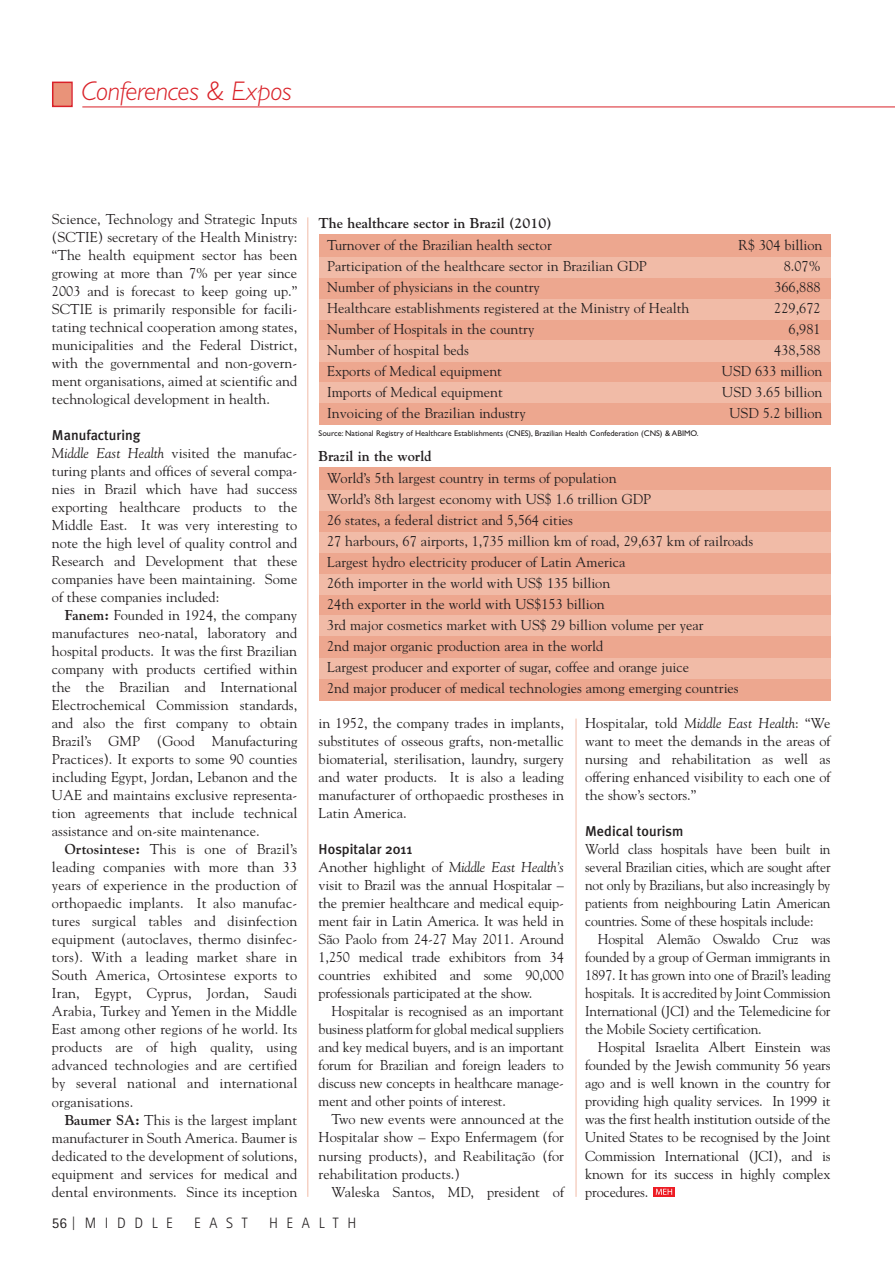
<style>
.page{position:relative;width:895px;height:1264px;background:#fff}
.page>*{position:absolute;margin:0;border:0;box-sizing:border-box;transform-origin:0 0}
.t1{font:italic 300 27px "Gill Sans";letter-spacing:-.015em;color:#d92128}
.t2{font:300 15px "Rotis Sans Serif";letter-spacing:.575em;color:#231f20}
.t3{font:14.25px/18px "Goudy";color:#231f20;text-align:justify}
.t4{font:14.25px/18px "Goudy";color:#231f20;text-align:justify;scale:.96 1}
.t5{font:700 14.25px "Goudy";color:#231f20}
.t6{font:500 14.25px "Meta Plus";color:#231f20}
.t7{font:8.25px "Gill Sans";color:#231f20}
.s1{font-style:italic}
.s2{font-weight:700}
.s3{font-weight:400}
</style>
<div class="page">
<hr style="left:82px;top:106px;width:812px;height:1px;background:#d92128">
<div style="left:53px;top:83px;width:18px;height:23px;background:#e99379"></div>
<div style="left:52px;top:82px;width:21px;height:25px;border:2px solid #d92128"></div>
<div style="left:318px;top:468px;width:512px;height:22px;background:#eda78f"></div>
<div style="left:318px;top:490px;width:512px;height:21px;background:#f1bba7"></div>
<div style="left:318px;top:511px;width:512px;height:20px;background:#eda78f"></div>
<div style="left:318px;top:531px;width:512px;height:21px;background:#f1bba7"></div>
<div style="left:318px;top:552px;width:512px;height:21px;background:#eda78f"></div>
<div style="left:318px;top:573px;width:512px;height:22px;background:#f1bba7"></div>
<div style="left:318px;top:595px;width:512px;height:20px;background:#eda78f"></div>
<div style="left:318px;top:615px;width:512px;height:21px;background:#f1bba7"></div>
<div style="left:318px;top:636px;width:512px;height:22px;background:#eda78f"></div>
<div style="left:318px;top:658px;width:512px;height:20px;background:#f1bba7"></div>
<div style="left:318px;top:678px;width:512px;height:22px;background:#eda78f"></div>
<div style="left:318px;top:234px;width:512px;height:22px;background:#eda78f"></div>
<div style="left:318px;top:256px;width:512px;height:21px;background:#f1bba7"></div>
<div style="left:318px;top:277px;width:512px;height:21px;background:#eda78f"></div>
<div style="left:318px;top:298px;width:512px;height:21px;background:#f1bba7"></div>
<div style="left:318px;top:319px;width:512px;height:21px;background:#eda78f"></div>
<div style="left:318px;top:340px;width:512px;height:22px;background:#f1bba7"></div>
<div style="left:318px;top:362px;width:512px;height:20px;background:#eda78f"></div>
<div style="left:318px;top:382px;width:512px;height:22px;background:#f1bba7"></div>
<div style="left:318px;top:404px;width:512px;height:21px;background:#eda78f"></div>
<svg style="left:653px;top:1187px;width:21px;height:9px"></svg>
<svg style="left:655px;top:1188px;width:17px;height:6px"></svg>
<hr style="left:307px;top:217px;width:1px;height:979px;background:#f1bba7">
<hr style="left:575px;top:718px;width:1px;height:478px;background:#f1bba7">
<h1 class="t1" style="left:81px;top:82px;width:212px">Conferences &amp; Expos</h1>
<p class="t3" style="left:52px;top:211px;width:247px">Science, Technology and Strategic Inputs (SCTIE) secretary of the Health Ministry: “The health equipment sector has been growing at more than 7% per year since 2003 and is forecast to keep going up.” SCTIE is primarily responsible for facili&shy;tating technical cooperation among states, municipalities and the Federal District, with the governmental and non-govern&shy;ment organisations, aimed at scientific and technological development in health.</p>
<p class="t6" style="left:52px;top:428px;width:90px">Manufacturing</p>
<p class="t3" style="left:52px;top:445px;width:247px"><span class="s1">Middle East Health</span> visited the manufac&shy;turing plants and offices of several compa&shy;nies in Brazil which have had success exporting healthcare products to the Middle East. It was very interesting to note the high level of quality control and Research and Development that these companies have been maintaining. Some of these companies included:</p>
<p class="t3" style="left:52px;top:607px;width:247px;text-indent:13px"><span class="s2">Fanem:</span> Founded in 1924, the company manufactures neo-natal, laboratory and hospital products. It was the first Brazilian company with products certified within the the Brazilian and International Electrochemical Commission standards, and also the first company to obtain Brazil’s GMP (Good Manufacturing Practices). It exports to some 90 counties including Egypt, Jordan, Lebanon and the UAE and maintains exclusive representa&shy;tion agreements that include technical assistance and on-site maintenance.</p>
<p class="t3" style="left:52px;top:841px;width:247px;text-indent:13px"><span class="s2">Ortosintese:</span> This is one of Brazil’s leading companies with more than 33 years of experience in the production of orthopaedic implants. It also manufac&shy;tures surgical tables and disinfection equipment (autoclaves, thermo disinfec&shy;tors). With a leading market share in South America, Ortosintese exports to Iran, Egypt, Cyprus, Jordan, Saudi Arabia, Turkey and Yemen in the Middle East among other regions of he world. Its products are of high quality, using advanced technologies and are certified by several national and international organisations.</p>
<p class="t3" style="left:52px;top:1111px;width:247px;text-indent:13px"><span class="s2">Baumer SA:</span> This is the largest implant manufacturer in South America. Baumer is dedicated to the development of solutions, equipment and services for medical and dental environments. Since its inception</p>
<p class="t5" style="left:318px;top:217px;width:235px">The healthcare sector in Brazil (2010)</p>
<p class="t3" style="left:327px;top:237px;width:226px">Turnover of the Brazilian health sector</p>
<p class="t3" style="left:738px;top:237px;width:85px">R$ 304 billion</p>
<p class="t3" style="left:327px;top:258px;width:321px">Participation of the healthcare sector in Brazilian GDP</p>
<p class="t3" style="left:783px;top:258px;width:38px">8.07%</p>
<p class="t3" style="left:327px;top:279px;width:214px">Number of physicians in the country</p>
<p class="t3" style="left:774px;top:279px;width:48px">366,888</p>
<p class="t3" style="left:327px;top:300px;width:364px">Healthcare establishments registered at the Ministry of Health</p>
<p class="t3" style="left:774px;top:300px;width:48px">229,672</p>
<p class="t3" style="left:327px;top:321px;width:209px">Number of Hospitals in the country</p>
<p class="t3" style="left:788px;top:321px;width:34px">6,981</p>
<p class="t3" style="left:327px;top:342px;width:143px">Number of hospital beds</p>
<p class="t3" style="left:774px;top:342px;width:48px">438,588</p>
<p class="t3" style="left:327px;top:363px;width:176px">Exports of Medical equipment</p>
<p class="t3" style="left:721px;top:363px;width:102px">USD 633 million</p>
<p class="t3" style="left:327px;top:384px;width:177px">Imports of Medical equipment</p>
<p class="t3" style="left:722px;top:384px;width:102px">USD 3.65 billion</p>
<p class="t3" style="left:327px;top:405px;width:200px">Invoicing of the Brazilian industry</p>
<p class="t3" style="left:729px;top:405px;width:94px">USD 5.2 billion</p>
<p class="t7" style="left:318px;top:430px;width:381px">Source: National Registry of Healthcare Establishments (CNES), Brazilian Health Confederation (CNS) &amp; ABIMO.</p>
<p class="t5" style="left:318px;top:450px;width:114px">Brazil in the world</p>
<p class="t3" style="left:327px;top:468px;width:427px;line-height:21px;text-align:left">World’s 5th largest country in terms of population<br>World’s 8th largest economy with US$ 1.6 trillion GDP<br>26 states, a federal district and 5,564 cities<br>27 harbours, 67 airports, 1,735 million km of road, 29,637 km of railroads Largest hydro electricity producer of Latin America<br>26th importer in the world with US$ 135 billion<br>24th exporter in the world with US$153 billion<br>3rd major cosmetics market with US$ 29 billion volume per year<br>2nd major organic production area in the world<br>Largest producer and exporter of sugar, coffee and orange juice<br>2nd major producer of medical technologies among emerging countries</p>
<p class="t3" style="left:318px;top:715px;width:247px">in 1952, the company trades in implants, substitutes of osseous grafts, non-metallic biomaterial, sterilisation, laundry, surgery and water products. It is also a leading manufacturer of orthopaedic prostheses in Latin America.</p>
<p class="t6" style="left:318px;top:842px;width:95px">Hospitalar 2011</p>
<p class="t3" style="left:318px;top:859px;width:247px">Another highlight of <span class="s1">Middle East Health’s </span>visit to Brazil was the annual Hospitalar – the premier healthcare and medical equip&shy;ment fair in Latin America. It was held in São Paolo from 24-27 May 2011. Around 1,250 medical trade exhibitors from 34 countries exhibited and some 90,000 professionals participated at the show.</p>
<p class="t3" style="left:318px;top:1003px;width:247px;text-indent:13px">Hospitalar is recognised as an important business platform for global medical suppliers and key medical buyers, and is an important forum for Brazilian and foreign leaders to discuss new concepts in healthcare manage&shy;ment and other points of interest.</p>
<p class="t3" style="left:318px;top:1111px;width:247px;text-indent:13px">Two new events were announced at the Hospitalar show – Expo Enfermagem (for nursing products), and Reabilitação (for rehabilitation products.)</p>
<p class="t3" style="left:331px;top:1183px;width:234px">Waleska Santos, MD, president of</p>
<p class="t3" style="left:585px;top:715px;width:247px">Hospitalar, told <span class="s1">Middle East Health</span>: “We want to meet the demands in the areas of nursing and rehabilitation as well as offering enhanced visibility to each one of the show’s sectors.”</p>
<p class="t6" style="left:585px;top:824px;width:100px">Medical tourism</p>
<p class="t4" style="left:585px;top:841px;width:257px">World class hospitals have been built in several Brazilian cities, which are sought after not only by Brazilians, but also increasingly by patients from neighbouring Latin American countries. Some of these hospitals include:</p>
<p class="t3" style="left:585px;top:931px;width:247px;text-indent:13px">Hospital Alemão Oswaldo Cruz was founded by a group of German immigrants in 1897. It has grown into one of Brazil’s leading hospitals. It is accredited by Joint Commission International (JCI) and the Telemedicine for the Mobile Society certification.</p>
<p class="t3" style="left:585px;top:1039px;width:247px;text-indent:13px">Hospital Israelita Albert Einstein was founded by the Jewish community 56 years ago and is well known in the country for providing high quality services. In 1999 it was the first health institution outside of the United States to be recognised by the Joint Commission International (JCI), and is known for its success in highly complex procedures.</p>
<p class="t2" style="left:52px;top:1217px;width:122px"><span class="s3">56</span>|MIDDLE</p>
<p class="t2" style="left:194px;top:1217px;width:55px">EAST</p>
<p class="t2" style="left:269px;top:1217px;width:89px">HEALTH</p>
</div>
